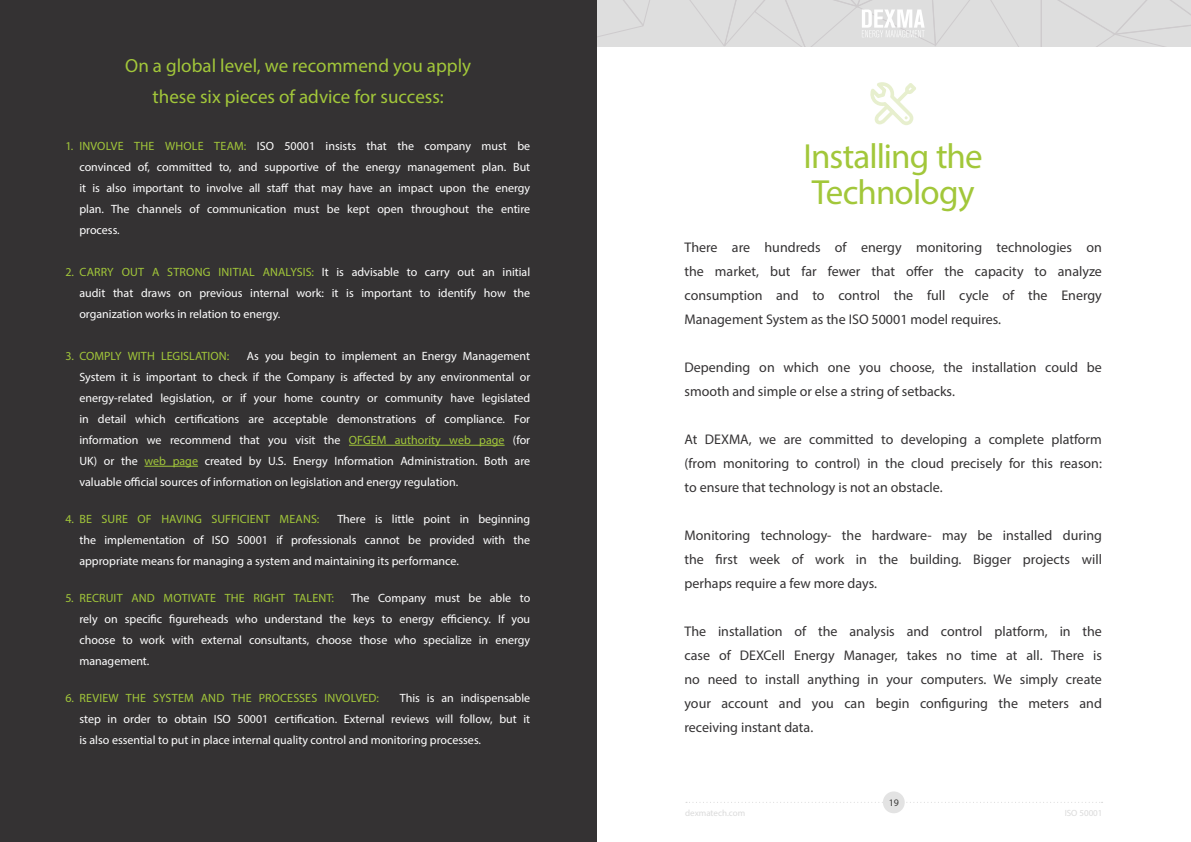
<style>
.page{position:relative;width:1191px;height:842px;background:#fff}
.page>*{position:absolute;margin:0;border:0;box-sizing:border-box;transform-origin:0 0}
.t1{font:35px/36px "Myriad Pro";letter-spacing:-.025em;color:#a2c73a}
.t2{font:19px/31px "Myriad Pro";color:#a2c73a;text-align:center}
.t3{font:14px/24px "Myriad Pro";color:#343233;text-align:justify}
.t4{font:12px/21px "Myriad Pro";color:#fff;text-align:justify}
.t5{font:12px "Myriad Pro";letter-spacing:.01em;color:#a2c73a}
.t6{font:10px "Myriad Pro";color:#3c3c3b}
.t7{font:9px "Myriad Pro";color:#dadada}
.s1{color:#a2c73a}
</style>
<div class="page">
<svg style="left:686px;top:802px;width:416px;height:1px"></svg>
<div style="left:883px;top:791px;width:21px;height:22px;background:#e3e3e3;border-radius:50%"></div>
<svg style="left:596px;top:0;width:595px;height:46px;background:#ddd"></svg>
<div style="left:0;top:0;width:596px;height:842px;background:#343233"></div>
<hr style="left:349px;top:445px;width:155px;height:1px;background:#a2c73a">
<hr style="left:144px;top:466px;width:54px;height:1px;background:#a2c73a">
<svg style="left:870px;top:82px;width:46px;height:43px"></svg>
<h2 class="t2" style="left:125px;top:49px;width:347px">On a global level, we recommend you apply these six pieces of advice for success:</h2>
<p class="t4" style="left:79px;top:135px;width:452px;text-indent:-14px"><span class="s1">1. INVOLVE THE WHOLE TEAM:</span> ISO 50001 insists that the company must be convinced of, committed to, and supportive of the energy management plan. But it is also important to involve all staff that may have an impact upon the energy plan. The channels of communication must be kept open throughout the entire process.</p>
<p class="t4" style="left:79px;top:261px;width:452px;text-indent:-14px"><span class="s1">2. CARRY OUT A STRONG INITIAL ANALYSIS:</span> It is advisable to carry out an initial audit that draws on previous internal work: it is important to identify how the organization works in relation to energy.</p>
<p class="t5" style="left:65px;top:349px;width:165px">3. COMPLY WITH LEGISLATION:</p>
<p class="t4" style="left:79px;top:345px;width:452px;text-indent:167px">As you begin to implement an Energy Management System it is important to check if the Company is affected by any environmental or energy-related legislation, or if your home country or community have legislated in detail which certifications are acceptable demonstrations of compliance. For information we recommend that you visit the <span class="s1">OFGEM authority web page</span> (for UK) or the <span class="s1">web page</span> created by U.S. Energy Information Administration. Both are valuable official sources of information on legislation and energy regulation.</p>
<p class="t5" style="left:65px;top:512px;width:255px">4. BE SURE OF HAVING SUFFICIENT MEANS:</p>
<p class="t4" style="left:79px;top:508px;width:452px;text-indent:258px">There is little point in beginning the implementation of ISO 50001 if professionals cannot be provided with the appropriate means for managing a system and maintaining its performance.</p>
<p class="t5" style="left:65px;top:591px;width:270px">5. RECRUIT AND MOTIVATE THE RIGHT TALENT:</p>
<p class="t4" style="left:79px;top:587px;width:452px;text-indent:272px">The Company must be able to rely on specific figureheads who understand the keys to energy efficiency. If you choose to work with external consultants, choose those who specialize in energy management.</p>
<p class="t5" style="left:65px;top:691px;width:315px">6. REVIEW THE SYSTEM AND THE PROCESSES INVOLVED:</p>
<p class="t4" style="left:79px;top:687px;width:452px;text-indent:320px">This is an indispensable step in order to obtain ISO 50001 certification. External reviews will follow, but it is also essential to put in place internal quality control and monitoring processes.</p>
<h1 class="t1" style="left:803px;top:138px;width:181px">Installing the<br>Technology</h1>
<p class="t3" style="left:684px;top:235px;width:419px">There are hundreds of energy monitoring technologies on the market, but far fewer that offer the capacity to analyze consumption and to control the full cycle of the Energy Management System as the ISO 50001 model requires.</p>
<p class="t3" style="left:684px;top:355px;width:419px">Depending on which one you choose, the installation could be smooth and simple or else a string of setbacks.</p>
<p class="t3" style="left:684px;top:427px;width:419px">At DEXMA, we are committed to developing a complete platform (from monitoring to control) in the cloud precisely for this reason: to ensure that technology is not an obstacle.</p>
<p class="t3" style="left:684px;top:523px;width:419px">Monitoring technology- the hardware- may be installed during the first week of work in the building. Bigger projects will perhaps require a few more days.</p>
<p class="t3" style="left:684px;top:619px;width:419px">The installation of the analysis and control platform, in the case of DEXCell Energy Manager, takes no time at all. There is no need to install anything in your computers. We simply create your account and you can begin configuring the meters and receiving instant data.</p>
<p class="t6" style="left:888px;top:796px;width:12px">19</p>
<p class="t7" style="left:685px;top:807px;width:62px">dexmatech.com</p>
<p class="t7" style="left:1064px;top:807px;width:39px">ISO 50001</p>
</div>
